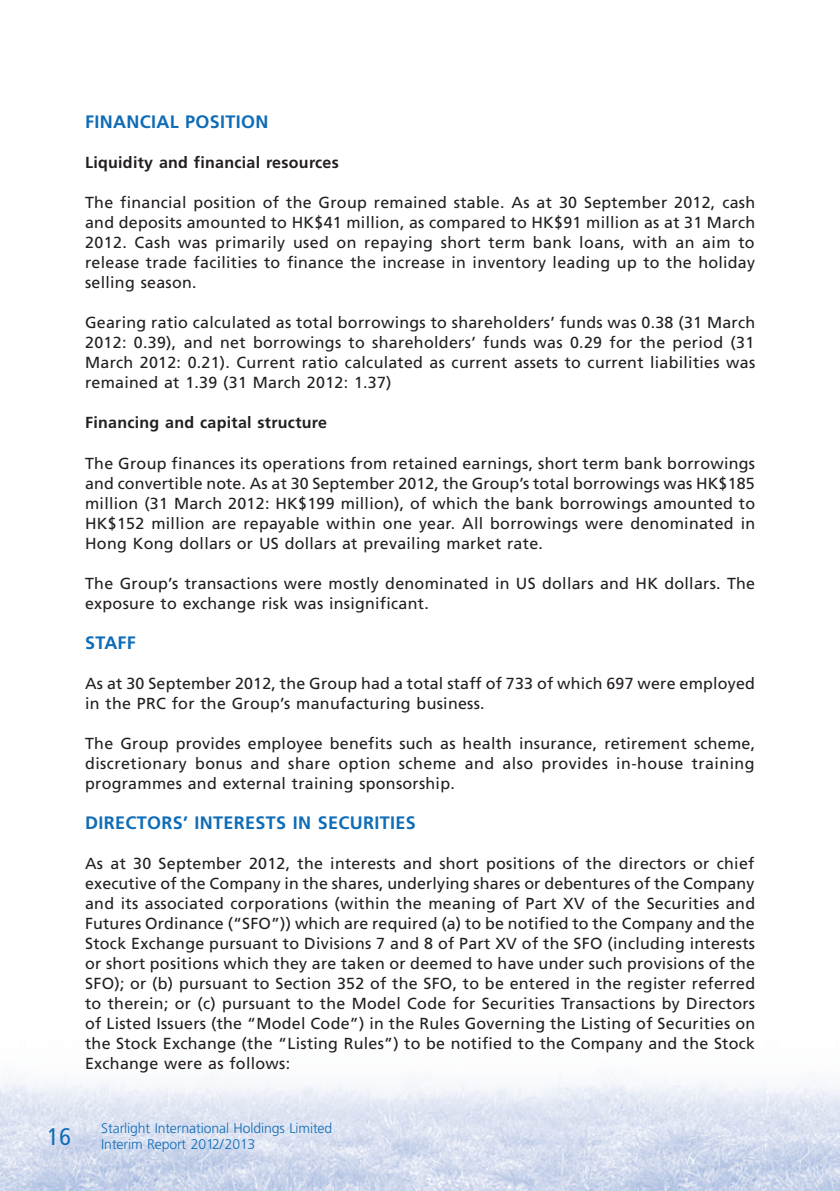
<style>
.page{position:relative;width:840px;height:1191px;background:#fff}
.page>*{position:absolute;margin:0;border:0;box-sizing:border-box;transform-origin:0 0}
.t1{font:condensed 24px "Frutiger LT Std";color:#0f6cb6}
.t2{font:700 18px "Frutiger LT Std";letter-spacing:.015em;color:#0f6cb6}
.t3{font:16px/20px "Frutiger LT Std";letter-spacing:.015em;color:#231f20;text-align:justify}
.t4{font:700 16px "Frutiger LT Std";letter-spacing:.015em;color:#231f20}
.t5{font:300 14px/16px "Frutiger LT Std";letter-spacing:-.01em;color:#0f6cb6}
</style>
<div class="page">
<img style="left:0;top:1072px;width:840px;height:119px">
<p class="t2" style="left:85px;top:111px;width:185px">FINANCIAL POSITION</p>
<p class="t4" style="left:85px;top:153px;width:255px">Liquidity and financial resources</p>
<p class="t3" style="left:85px;top:193px;width:671px">The financial position of the Group remained stable. As at 30 September 2012, cash and deposits amounted to HK$41 million, as compared to HK$91 million as at 31 March 2012. Cash was primarily used on repaying short term bank loans, with an aim to release trade facilities to finance the increase in inventory leading up to the holiday selling season.</p>
<p class="t3" style="left:85px;top:313px;width:671px">Gearing ratio calculated as total borrowings to shareholders’ funds was 0.38 (31 March 2012: 0.39), and net borrowings to shareholders’ funds was 0.29 for the period (31<br>March 2012: 0.21). Current ratio calculated as current assets to current liabilities was remained at 1.39 (31 March 2012: 1.37)</p>
<p class="t4" style="left:85px;top:413px;width:243px">Financing and capital structure</p>
<p class="t3" style="left:85px;top:453px;width:671px">The Group finances its operations from retained earnings, short term bank borrowings and convertible note. As at 30 September 2012, the Group’s total borrowings was HK$185 million (31 March 2012: HK$199 million), of which the bank borrowings amounted to HK$152 million are repayable within one year. All borrowings were denominated in Hong Kong dollars or US dollars at prevailing market rate.</p>
<p class="t3" style="left:85px;top:573px;width:671px">The Group’s transactions were mostly denominated in US dollars and HK dollars. The exposure to exchange risk was insignificant.</p>
<p class="t2" style="left:85px;top:631px;width:52px">STAFF</p>
<p class="t3" style="left:85px;top:673px;width:671px">As at 30 September 2012, the Group had a total staff of 733 of which 697 were employed in the PRC for the Group’s manufacturing business.</p>
<p class="t3" style="left:85px;top:733px;width:671px">The Group provides employee benefits such as health insurance, retirement scheme, discretionary bonus and share option scheme and also provides in-house training programmes and external training sponsorship.</p>
<p class="t2" style="left:85px;top:811px;width:332px">DIRECTORS’ INTERESTS IN SECURITIES</p>
<p class="t3" style="left:85px;top:853px;width:671px">As at 30 September 2012, the interests and short positions of the directors or chief executive of the Company in the shares, underlying shares or debentures of the Company and its associated corporations (within the meaning of Part XV of the Securities and Futures Ordinance (“SFO”)) which are required (a) to be notified to the Company and the Stock Exchange pursuant to Divisions 7 and 8 of Part XV of the SFO (including interests or short positions which they are taken or deemed to have under such provisions of the SFO); or (b) pursuant to Section 352 of the SFO, to be entered in the register referred to therein; or (c) pursuant to the Model Code for Securities Transactions by Directors of Listed Issuers (the “Model Code”) in the Rules Governing the Listing of Securities on the Stock Exchange (the “Listing Rules”) to be notified to the Company and the Stock Exchange were as follows:</p>
<h1 class="t1" style="left:47px;top:1122px;width:23px">16</h1>
<p class="t5" style="left:101px;top:1119px;width:232px">Starlight International Holdings Limited<br>Interim Report 2012/2013</p>
</div>
